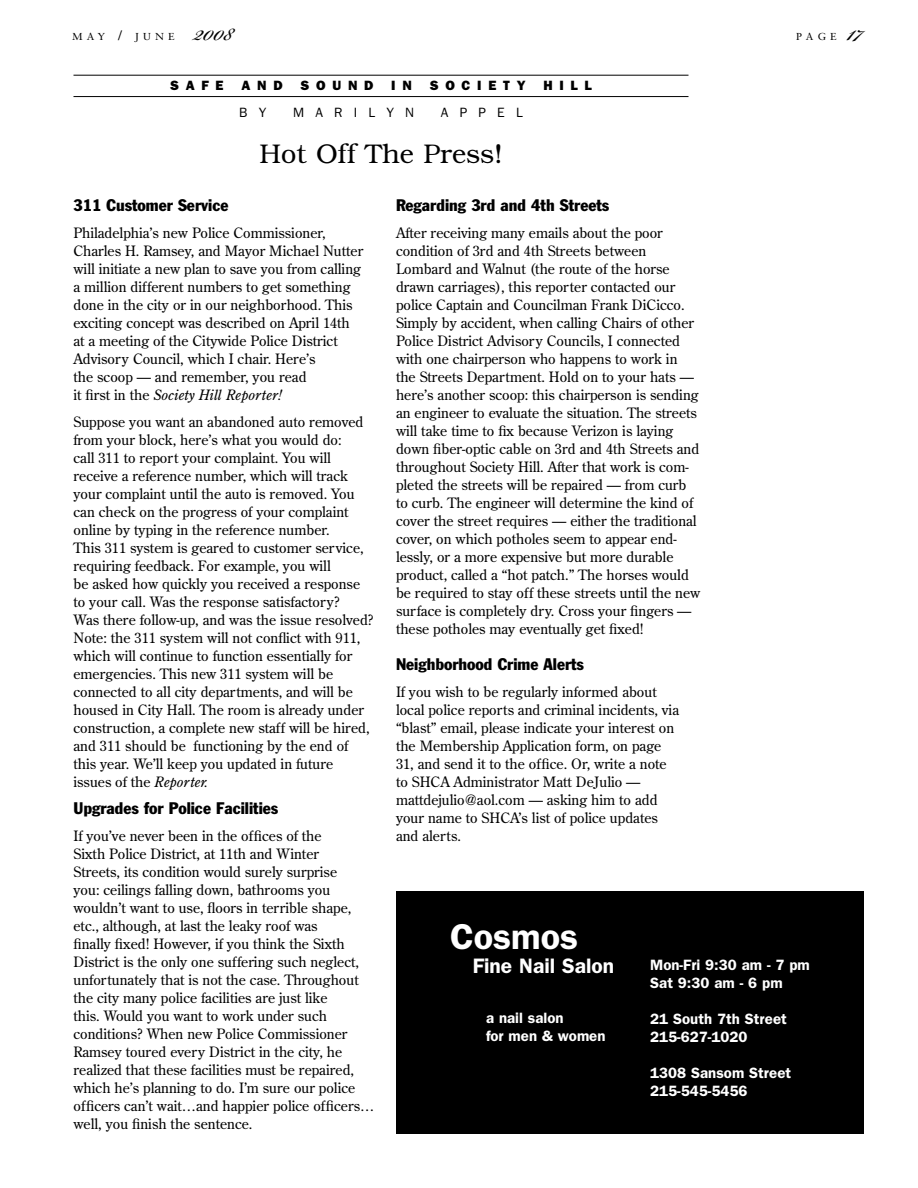
<style>
.page{position:relative;width:918px;height:1188px;background:#fff}
.page>*{position:absolute;margin:0;border:0;box-sizing:border-box;transform-origin:0 0}
.t1{font:36px ".400";color:#000;scale:1.05 1}
.t2{font:600 36px "Franklin Gothic";color:#fff}
.t3{font:300 27px "Bookman";color:#000}
.t4{font:600 21px "Franklin Gothic";color:#fff}
.t5{font:condensed 16.5px "Franklin Gothic";color:#000;scale:1.05 1}
.t6{font:600 15px/18px "Franklin Gothic";color:#fff}
.t7{font:14.25px/18px "Century Old Style";color:#000}
.t8{font:800 13.5px "Franklin Gothic";letter-spacing:.5em;color:#000}
.t9{font:13.5px "Franklin Gothic";color:#000}
.t10{font:10.2px "Sabon";letter-spacing:.4em;color:#000;scale:1.05 1}
.s1{font-size:13.5px}
.s2{font-style:italic}
</style>
<div class="page">
<hr style="left:74px;top:75px;width:614px;height:1px;background:#000">
<hr style="left:74px;top:96px;width:614px;height:1px;background:#000">
<div style="left:396px;top:891px;width:468px;height:243px;background:#000"></div>
<p class="t10" style="left:72px;top:32px;width:99px">MAY <span class="s1">/</span> JUNE</p>
<h1 class="t1" style="left:194px;top:6px;width:38px">2008</h1>
<p class="t10" style="left:796px;top:32px;width:40px">PAGE</p>
<h1 class="t1" style="left:847px;top:6px;width:16px">17</h1>
<p class="t8" style="left:170px;top:78px;width:55px">SAFE</p>
<p class="t8" style="left:241px;top:78px;width:43px">AND</p>
<p class="t8" style="left:300px;top:78px;width:74px">SOUND</p>
<p class="t8" style="left:391px;top:78px;width:22px">I N</p>
<p class="t8" style="left:430px;top:78px;width:97px">SOCIETY</p>
<p class="t8" style="left:544px;top:78px;width:50px">HILL</p>
<p class="t9" style="left:239px;top:105px;width:29px">B Y</p>
<p class="t9" style="left:293px;top:105px;width:122px">M A R I L Y N</p>
<p class="t9" style="left:441px;top:105px;width:83px">A P P E L</p>
<h2 class="t3" style="left:260px;top:138px;width:244px">Hot Off The Press!</h2>
<p class="t5" style="left:74px;top:199px;width:149px">311 Customer Service</p>
<p class="t7" style="left:74px;top:224px;width:291px">Philadelphia’s new Police Commissioner, Charles H. Ramsey, and Mayor Michael Nutter will initiate a new plan to save you from calling a million different numbers to get something done in the city or in our neighborhood. This exciting concept was described on April 14th at a meeting of the Citywide Police District Advisory Council, which I chair. Here’s<br>the scoop — and remember, you read<br>it first in the <span class="s2">Society Hill Reporter!</span></p>
<p class="t7" style="left:74px;top:413px;width:302px">Suppose you want an abandoned auto removed from your block, here’s what you would do:<br>call 311 to report your complaint. You will receive a reference number, which will track your complaint until the auto is removed. You can check on the progress of your complaint online by typing in the reference number.<br>This 311 system is geared to customer service, requiring feedback. For example, you will<br>be asked how quickly you received a response to your call. Was the response satisfactory?<br>Was there follow-up, and was the issue resolved?<br>Note: the 311 system will not conflict with 911, which will continue to function essentially for emergencies. This new 311 system will be connected to all city departments, and will be housed in City Hall. The room is already under construction, a complete new staff will be hired, and 311 should be functioning by the end of this year. We’ll keep you updated in future issues of the <span class="s2">Reporter.</span></p>
<p class="t5" style="left:74px;top:802px;width:197px">Upgrades for Police Facilities</p>
<p class="t7" style="left:74px;top:827px;width:302px">If you’ve never been in the offices of the<br>Sixth Police District, at 11th and Winter<br>Streets, its condition would surely surprise<br>you: ceilings falling down, bathrooms you wouldn’t want to use, floors in terrible shape, etc., although, at last the leaky roof was<br>finally fixed! However, if you think the Sixth District is the only one suffering such neglect, unfortunately that is not the case. Throughout the city many police facilities are just like<br>this. Would you want to work under such conditions? When new Police Commissioner Ramsey toured every District in the city, he realized that these facilities must be repaired, which he’s planning to do. I’m sure our police officers can’t wait…and happier police officers… well, you finish the sentence.</p>
<p class="t5" style="left:396px;top:199px;width:205px">Regarding 3rd and 4th Streets</p>
<p class="t7" style="left:396px;top:224px;width:306px">After receiving many emails about the poor condition of 3rd and 4th Streets between Lombard and Walnut (the route of the horse drawn carriages), this reporter contacted our police Captain and Councilman Frank DiCicco.<br>Simply by accident, when calling Chairs of other Police District Advisory Councils, I connected with one chairperson who happens to work in the Streets Department. Hold on to your hats — here’s another scoop: this chairperson is sending an engineer to evaluate the situation. The streets will take time to fix because Verizon is laying down fiber-optic cable on 3rd and 4th Streets and throughout Society Hill. After that work is com&shy;pleted the streets will be repaired — from curb to curb. The engineer will determine the kind of cover the street requires — either the traditional cover, on which potholes seem to appear end&shy;lessly, or a more expensive but more durable product, called a “hot patch.” The horses would be required to stay off these streets until the new surface is completely dry. Cross your fingers — these potholes may eventually get fixed!</p>
<p class="t5" style="left:396px;top:658px;width:181px">Neighborhood Crime Alerts</p>
<p class="t7" style="left:396px;top:683px;width:285px">If you wish to be regularly informed about local police reports and criminal incidents, via “blast” email, please indicate your interest on the Membership Application form, on page 31, and send it to the office. Or, write a note to SHCA Administrator Matt DeJulio — mattdejulio@aol.com — asking him to add your name to SHCA’s list of police updates and alerts.</p>
<h1 class="t2" style="left:450px;top:915px;width:130px">Cosmos</h1>
<h3 class="t4" style="left:473px;top:953px;width:143px">Fine Nail Salon</h3>
<p class="t6" style="left:486px;top:1008px;width:121px">a nail salon<br>for men &amp; women</p>
<p class="t6" style="left:650px;top:956px;width:161px">Mon-Fri 9:30 am - 7 pm<br>Sat 9:30 am - 6 pm</p>
<p class="t6" style="left:650px;top:1010px;width:138px">21 South 7th Street<br>215-627-1020</p>
<p class="t6" style="left:650px;top:1064px;width:142px">1308 Sansom Street<br>215-545-5456</p>
</div>
